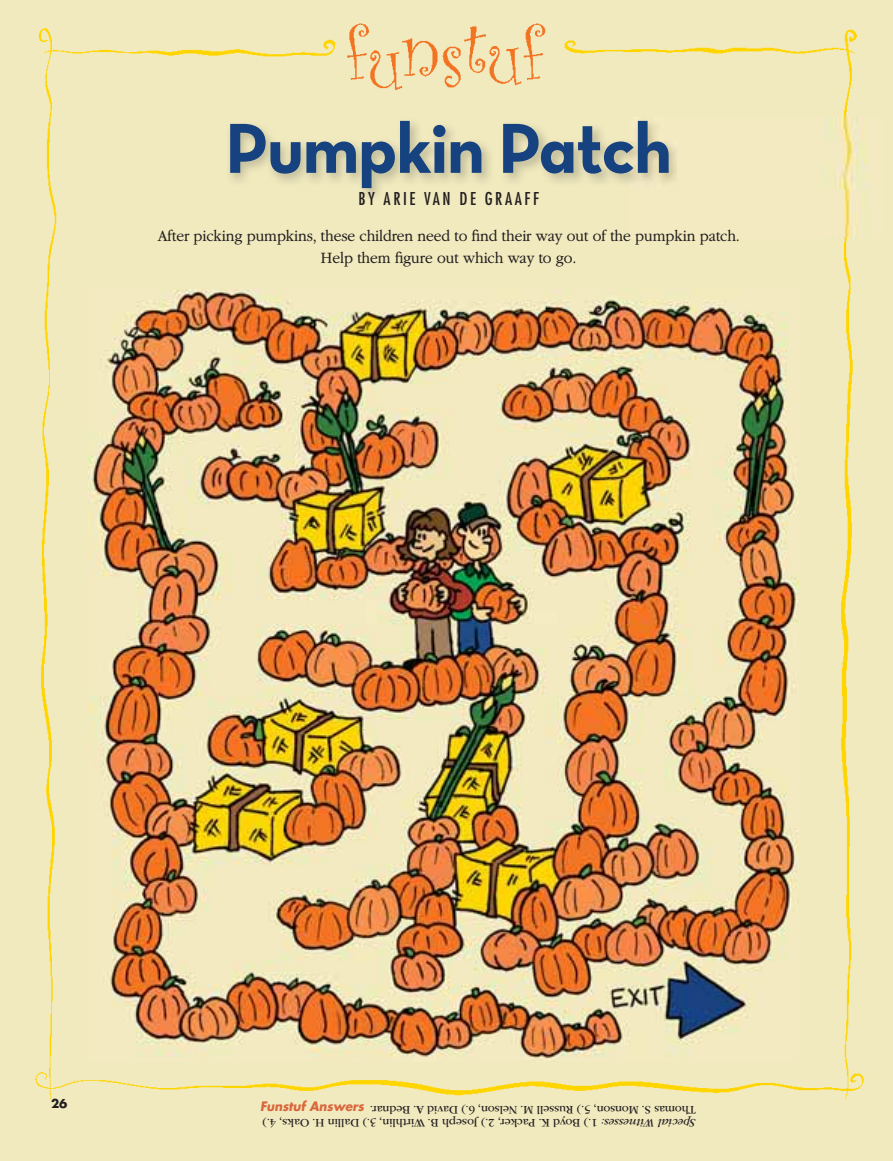
<style>
.page{position:relative;width:893px;height:1161px;background:#f2eabf}
.page>*{position:absolute;margin:0;border:0;box-sizing:border-box;transform-origin:0 0}
.t1{font:72px "Neutrafacelds Std Bold Alt";letter-spacing:-.02em;color:#164380}
.t2{font:condensed 17.25px "Futuralds Lat";letter-spacing:.15em;color:#231f20}
.t3{font:300 16.5px/22.5px "Garamondlds Lat Plus";letter-spacing:-.01em;color:#231f20;text-align:center;scale:.95 1}
.t4{font:italic 700 12.75px "Futuralds Lat";letter-spacing:-.005em;color:#d9663c;scale:.95 1}
.t5{font:12px/13.5px "Garamondlds Lat";letter-spacing:-.01em;color:#231f20}
.t6{font:700 12px "Futuralds Lat";color:#231f20}
.s1{font-style:italic}
</style>
<div class="page">
<img style="left:35px;top:28px;width:830px;height:1072px">
<img style="left:226px;top:117px;width:642px;height:122px">
<img style="left:314px;top:23px;width:254px;height:83px">
<img style="left:89px;top:290px;width:709px;height:772px">
<h1 class="t1" style="left:225px;top:121px;width:449px">Pumpkin Patch</h1>
<h2 class="t2" style="left:358px;top:190px;width:182px">BY ARIE VAN DE GRAAFF</h2>
<h3 class="t3" style="left:158px;top:226px;width:614px">After picking pumpkins, these children need to find their way out of the pumpkin patch.<br>Help them figure out which way to go.</h3>
<p class="t6" style="left:51px;top:1098px;width:18px">26</p>
<p class="t4" style="left:260px;top:1101px;width:111px">Funstuf Answers</p>
<p class="t5" style="left:696px;top:1129px;width:435px;rotate:-180deg"><span class="s1">Special Witnesses:</span> 1.) Boyd K. Packer, 2.) Joseph B. Wirthlin, 3.) Dallin H. Oaks, 4.)<br>Thomas S. Monson, 5.) Russell M. Nelson, 6.) David A. Bednar.</p>
</div>
